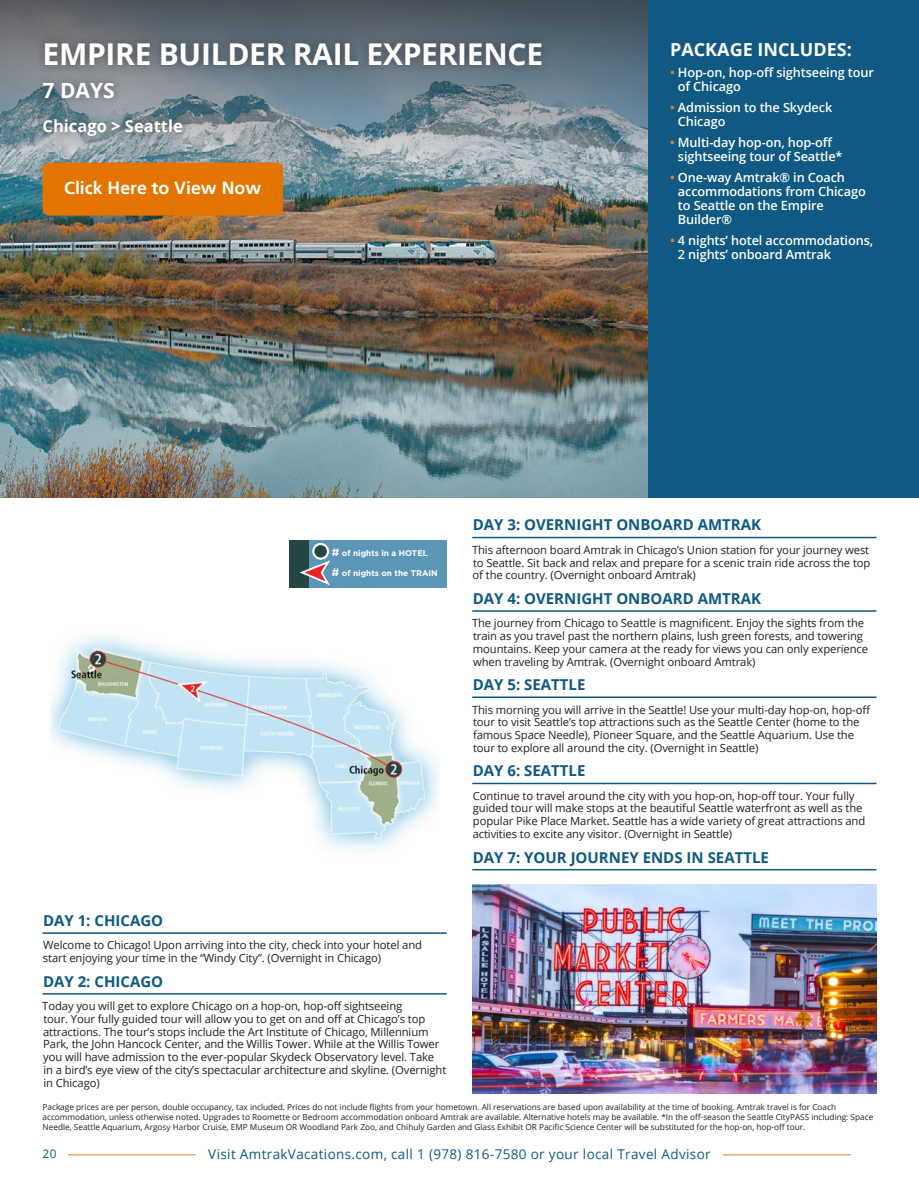
<style>
.page{position:relative;width:919px;height:1191px;background:#fff}
.page>*{position:absolute;margin:0;border:0;box-sizing:border-box;transform-origin:0 0}
.TOUR_NAME_WHITE{font:700 30px "Open Sans";letter-spacing:-.01em;color:#fff}
.DAYS_AND_PRICE_WHITE{font:700 21px "Open Sans";color:#fff}
.t1{font:700 18px "Open Sans";color:#fff}
.t2{font:700 17.7px "Frutiger LT";color:#fff}
.DESTINATIONS_WHITE{font:700 16.5px "Open Sans";color:#fff}
.NEW_DAYS_HEADING_BLU{font:700 15px "Open Sans";color:#0f5982}
.t3{font:13.5px "Open Sans";letter-spacing:.025em;color:#0f5982}
.PACKAGE_INC{font:600 12.75px/14.2px "Open Sans";letter-spacing:-.01em;color:#fff}
.t4{font:12px "Open Sans";color:#0f5982}
.MAIN_BODY_COPY{font:11.25px/12.8px "Open Sans";letter-spacing:-.01em;color:#231f20}
.t5{font:8.25px/9.9px "Open Sans";color:#231f20}
.t6{font:700 8.25px "Gotham";color:#fff}
.s1{color:#e67a25}
.s2{font-size:10.8px}
</style>
<div class="page">
<hr style="left:68px;top:1154px;width:128px;height:1px;background:#e67a25">
<hr style="left:723px;top:1154px;width:127px;height:1px;background:#e67a25">
<hr style="left:43px;top:932px;width:403px;height:2px;background:#0f5982">
<hr style="left:43px;top:993px;width:403px;height:1px;background:#0f5982">
<img style="left:50px;top:635px;width:389px;height:216px">
<div style="left:297px;top:540px;width:149px;height:48px;background:#5b96b7"></div>
<div style="left:289px;top:540px;width:20px;height:48px;background:#244643"></div>
<svg style="left:299px;top:558px;width:31px;height:28px"></svg>
<div style="left:313px;top:544px;width:15px;height:14px;background:#244643;border-radius:50%"></div>
<div style="left:312px;top:543px;width:17px;height:17px;border:2px solid #fff;border-radius:50%"></div>
<hr style="left:472px;top:537px;width:404px;height:1px;background:#0f5982">
<hr style="left:472px;top:610px;width:404px;height:2px;background:#0f5982">
<hr style="left:472px;top:696px;width:404px;height:2px;background:#0f5982">
<hr style="left:472px;top:782px;width:404px;height:2px;background:#0f5982">
<hr style="left:472px;top:869px;width:404px;height:1px;background:#0f5982">
<img style="left:0;top:412px;width:648px;height:85px">
<img style="left:0;top:0;width:648px;height:412px">
<div style="left:648px;top:0;width:270px;height:497px;background:#0f5982"></div>
<div style="left:34px;top:34px;width:516px;height:111px;background:#231f20;opacity:.5"></div>
<img style="left:472px;top:884px;width:404px;height:209px">
<div style="left:43px;top:163px;width:240px;height:53px;background:#e37400;border-radius:7px"></div>
<p class="TOUR_NAME_WHITE" style="left:43px;top:33px;width:502px">EMPIRE BUILDER RAIL EXPERIENCE</p>
<p class="DAYS_AND_PRICE_WHITE" style="left:43px;top:76px;width:74px">7 DAYS</p>
<p class="DESTINATIONS_WHITE" style="left:43px;top:115px;width:142px">Chicago &gt; Seattle</p>
<h3 class="t2" style="left:64px;top:177px;width:198px">Click Here to View Now</h3>
<p class="t1" style="left:670px;top:37px;width:183px">PACKAGE INCLUDES:</p>
<p class="PACKAGE_INC" style="left:678px;top:65px;width:197px;text-indent:-8px"><span class="s1">•</span> Hop-on, hop-off sightseeing tour of Chicago</p>
<p class="PACKAGE_INC" style="left:678px;top:100px;width:156px;text-indent:-8px"><span class="s1">•</span> Admission to the Skydeck<br>Chicago</p>
<p class="PACKAGE_INC" style="left:678px;top:135px;width:166px;text-indent:-8px"><span class="s1">•</span> Multi-day hop-on, hop-off sightseeing tour of Seattle*</p>
<p class="PACKAGE_INC" style="left:678px;top:170px;width:189px;text-indent:-8px"><span class="s1">•</span> One-way Amtrak® in Coach accommodations from Chicago to Seattle on the Empire<br>Builder®</p>
<p class="PACKAGE_INC" style="left:678px;top:233px;width:197px;text-indent:-8px"><span class="s1">•</span> 4 nights’ hotel accommodations,<br>2 nights’ onboard Amtrak</p>
<p class="t6" style="left:332px;top:547px;width:97px"><span class="s2">#</span> of nights in a HOTEL</p>
<p class="t6" style="left:332px;top:568px;width:107px"><span class="s2">#</span> of nights on the TRAIN</p>
<p class="NEW_DAYS_HEADING_BLU" style="left:472px;top:514px;width:290px">DAY 3: OVERNIGHT ONBOARD AMTRAK</p>
<p class="MAIN_BODY_COPY" style="left:472px;top:543px;width:400px;text-align:justify">This afternoon board Amtrak in Chicago’s Union station for your journey west to Seattle. Sit back and relax and prepare for a scenic train ride across the top of the country. (Overnight onboard Amtrak)</p>
<p class="NEW_DAYS_HEADING_BLU" style="left:472px;top:588px;width:290px">DAY 4: OVERNIGHT ONBOARD AMTRAK</p>
<p class="MAIN_BODY_COPY" style="left:472px;top:616px;width:397px">The journey from Chicago to Seattle is magnificent. Enjoy the sights from the train as you travel past the northern plains, lush green forests, and towering mountains. Keep your camera at the ready for views you can only experience when traveling by Amtrak. (Overnight onboard Amtrak)</p>
<p class="NEW_DAYS_HEADING_BLU" style="left:472px;top:674px;width:114px">DAY 5: SEATTLE</p>
<p class="MAIN_BODY_COPY" style="left:472px;top:702px;width:400px">This morning you will arrive in the Seattle! Use your multi-day hop-on, hop-off tour to visit Seattle’s top attractions such as the Seattle Center (home to the famous Space Needle), Pioneer Square, and the Seattle Aquarium. Use the tour to explore all around the city. (Overnight in Seattle)</p>
<p class="NEW_DAYS_HEADING_BLU" style="left:472px;top:760px;width:114px">DAY 6: SEATTLE</p>
<p class="MAIN_BODY_COPY" style="left:472px;top:789px;width:394px">Continue to travel around the city with you hop-on, hop-off tour. Your fully guided tour will make stops at the beautiful Seattle waterfront as well as the popular Pike Place Market. Seattle has a wide variety of great attractions and activities to excite any visitor. (Overnight in Seattle)</p>
<p class="NEW_DAYS_HEADING_BLU" style="left:472px;top:846px;width:298px">DAY 7: YOUR JOURNEY ENDS IN SEATTLE</p>
<p class="NEW_DAYS_HEADING_BLU" style="left:43px;top:910px;width:122px">DAY 1: CHICAGO</p>
<p class="MAIN_BODY_COPY" style="left:43px;top:938px;width:380px">Welcome to Chicago! Upon arriving into the city, check into your hotel and start enjoying your time in the “Windy City”. (Overnight in Chicago)</p>
<p class="NEW_DAYS_HEADING_BLU" style="left:43px;top:970px;width:122px">DAY 2: CHICAGO</p>
<p class="MAIN_BODY_COPY" style="left:42px;top:999px;width:405px">Today you will get to explore Chicago on a hop-on, hop-off sightseeing<br>tour. Your fully guided tour will allow you to get on and off at Chicago’s top attractions. The tour’s stops include the Art Institute of Chicago, Millennium Park, the John Hancock Center, and the Willis Tower. While at the Willis Tower you will have admission to the ever-popular Skydeck Observatory level. Take<br>in a bird’s eye view of the city’s spectacular architecture and skyline. (Overnight in Chicago)</p>
<p class="t5" style="left:43px;top:1102px;width:832px">Package prices are per person, double occupancy, tax included. Prices do not include flights from your hometown. All reservations are based upon availability at the time of booking. Amtrak travel is for Coach accommodation, unless otherwise noted. Upgrades to Roomette or Bedroom accommodation onboard Amtrak are available. Alternative hotels may be available. *In the off-season the Seattle CityPASS including: Space<br>Needle, Seattle Aquarium, Argosy Harbor Cruise, EMP Museum OR Woodland Park Zoo, and Chihuly Garden and Glass Exhibit OR Pacific Science Center will be substituted for the hop-on, hop-off tour.</p>
<p class="t4" style="left:43px;top:1145px;width:15px">20</p>
<p class="t3" style="left:208px;top:1144px;width:504px">Visit AmtrakVacations.com, call 1 (978) 816-7580 or your local Travel Advisor</p>
</div>
